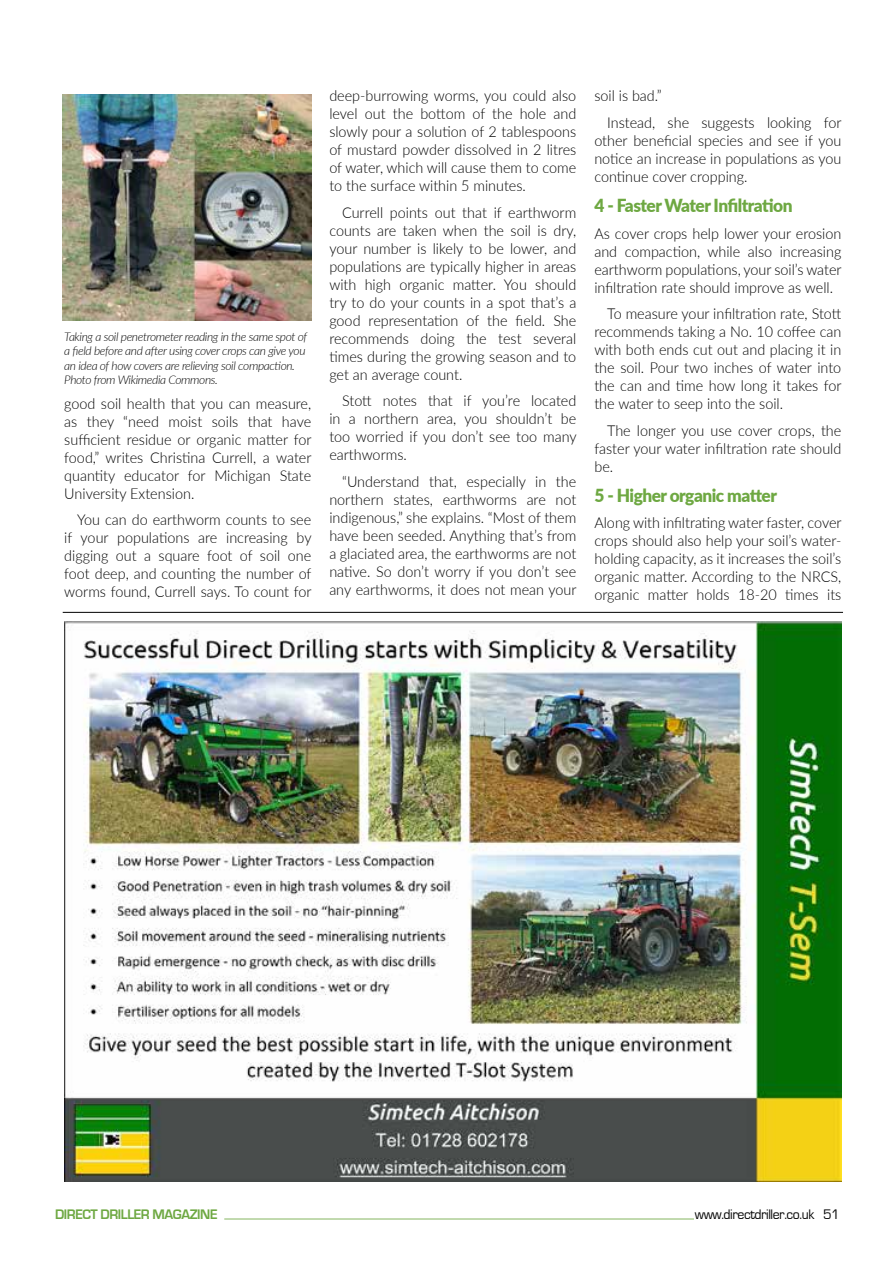
<style>
.page{position:relative;width:893px;height:1263px;background:#fff}
.page>*{position:absolute;margin:0;border:0;box-sizing:border-box;transform-origin:0 0}
.t1{font:900 18px "Lato";letter-spacing:-.03em;color:#6ea842;scale:.96 1}
.t2{font:300 15px/18px "Lato";color:#000;text-align:justify;scale:.96 1}
.t3{font:14.25px "Eurostile";letter-spacing:-.03em;color:#000}
.t4{font:700 14.25px "Eurostile";letter-spacing:-.03em;color:#6ea842}
.t5{font:italic 300 12px/14.4px "Lato";letter-spacing:-.03em;color:#000}
</style>
<div class="page">
<hr style="left:224px;top:1218px;width:470px;height:1px;background:#6ea842">
<img style="left:63px;top:95px;width:248px;height:226px">
<hr style="left:63px;top:612px;width:780px;height:1px;background:#000">
<img style="left:65px;top:621px;width:776px;height:561px">
<p class="t5" style="left:64px;top:329px;width:244px">Taking a soil penetrometer reading in the same spot of a field before and after using cover crops can give you an idea of how covers are relieving soil compaction.<br>Photo from Wikimedia Commons.</p>
<p class="t2" style="left:64px;top:394px;width:259px">good soil health that you can measure, as they “need moist soils that have sufficient residue or organic matter for food,” writes Christina Currell, a water quantity educator for Michigan State University Extension.</p>
<p class="t2" style="left:64px;top:510px;width:259px;text-indent:13px">You can do earthworm counts to see if your populations are increasing by digging out a square foot of soil one foot deep, and counting the number of worms found, Currell says. To count for</p>
<p class="t2" style="left:329px;top:86px;width:259px">deep-burrowing worms, you could also level out the bottom of the hole and slowly pour a solution of 2 tablespoons of mustard powder dissolved in 2 litres of water, which will cause them to come to the surface within 5 minutes.</p>
<p class="t2" style="left:329px;top:203px;width:259px;text-indent:13px">Currell points out that if earthworm counts are taken when the soil is dry, your number is likely to be lower, and populations are typically higher in areas with high organic matter. You should try to do your counts in a spot that’s a good representation of the field. She recommends doing the test several times during the growing season and to get an average count.</p>
<p class="t2" style="left:329px;top:391px;width:259px;text-indent:13px">Stott notes that if you’re located in a northern area, you shouldn’t be too worried if you don’t see too many earthworms.</p>
<p class="t2" style="left:329px;top:472px;width:259px;text-indent:13px">“Understand that, especially in the northern states, earthworms are not indigenous,” she explains. “Most of them have been seeded. Anything that’s from a glaciated area, the earthworms are not native. So don’t worry if you don’t see any earthworms, it does not mean your</p>
<p class="t2" style="left:607px;top:82px;width:246px;line-height:26.5px;text-indent:-13px">soil is bad.”<br>Instead, she suggests looking for</p>
<p class="t2" style="left:594px;top:131px;width:259px">other beneficial species and see if you notice an increase in populations as you continue cover cropping.</p>
<p class="t1" style="left:594px;top:192px;width:208px">4 - Faster Water Infiltration</p>
<p class="t2" style="left:594px;top:224px;width:259px">As cover crops help lower your erosion and compaction, while also increasing earthworm populations, your soil’s water infiltration rate should improve as well.</p>
<p class="t2" style="left:594px;top:304px;width:259px;text-indent:13px">To measure your infiltration rate, Stott recommends taking a No. 10 coffee can with both ends cut out and placing it in the soil. Pour two inches of water into the can and time how long it takes for the water to seep into the soil.</p>
<p class="t2" style="left:594px;top:421px;width:259px;text-indent:13px">The longer you use cover crops, the faster your water infiltration rate should be.</p>
<p class="t1" style="left:594px;top:481px;width:192px">5 - Higher organic matter</p>
<p class="t2" style="left:594px;top:513px;width:259px">Along with infiltrating water faster, cover crops should also help your soil’s water&shy;holding capacity, as it increases the soil’s organic matter. According to the NRCS, organic matter holds 18-20 times its</p>
<p class="t4" style="left:55px;top:1207px;width:164px">DIRECT DRILLER MAGAZINE</p>
<p class="t3" style="left:695px;top:1207px;width:146px">www.directdriller.co.uk 51</p>
</div>
